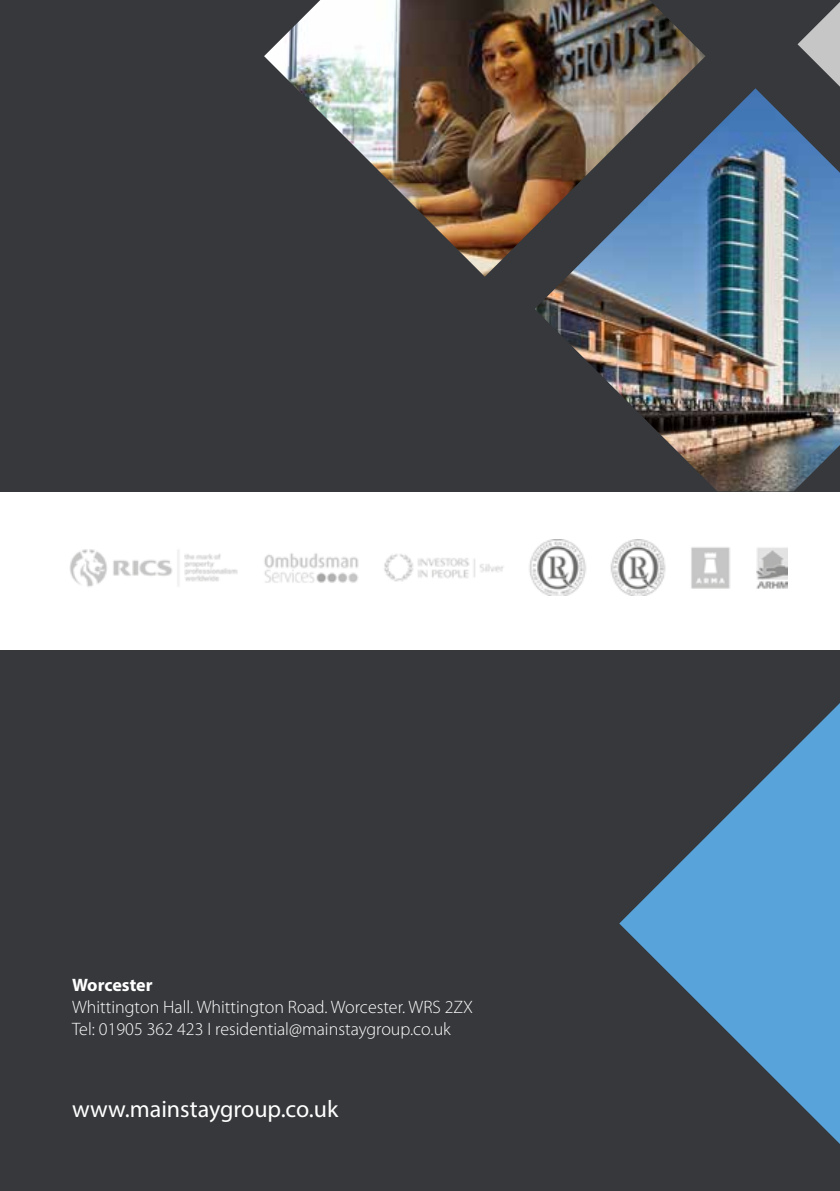
<style>
.page{position:relative;width:840px;height:1191px;background:#fff}
.page>*{position:absolute;margin:0;border:0;box-sizing:border-box;transform-origin:0 0}
.t1{font:24px "Myriad Pro";color:#fff}
.t2{font:300 18px/22px "Myriad Pro";color:#fff}
.t3{font:700 18px "Myriad Pro";letter-spacing:-.005em;color:#fff}
</style>
<div class="page">
<div style="left:0;top:0;width:839px;height:491px;background:#36383b"></div>
<img style="left:535px;top:88px;width:304px;height:403px">
<div style="left:0;top:650px;width:839px;height:541px;background:#36383b"></div>
<svg style="left:797px;top:3px;width:42px;height:83px"></svg>
<svg style="left:619px;top:704px;width:220px;height:439px"></svg>
<img style="left:264px;top:0;width:441px;height:277px">
<img style="left:70px;top:539px;width:717px;height:56px">
<p class="t3" style="left:72px;top:973px;width:82px">Worcester</p>
<p class="t2" style="left:72px;top:996px;width:402px">Whittington Hall. Whittington Road. Worcester. WRS 2ZX<br>Tel: 01905 362 423 I residential@mainstaygroup.co.uk</p>
<h1 class="t1" style="left:72px;top:1094px;width:267px">www.mainstaygroup.co.uk</h1>
</div>
